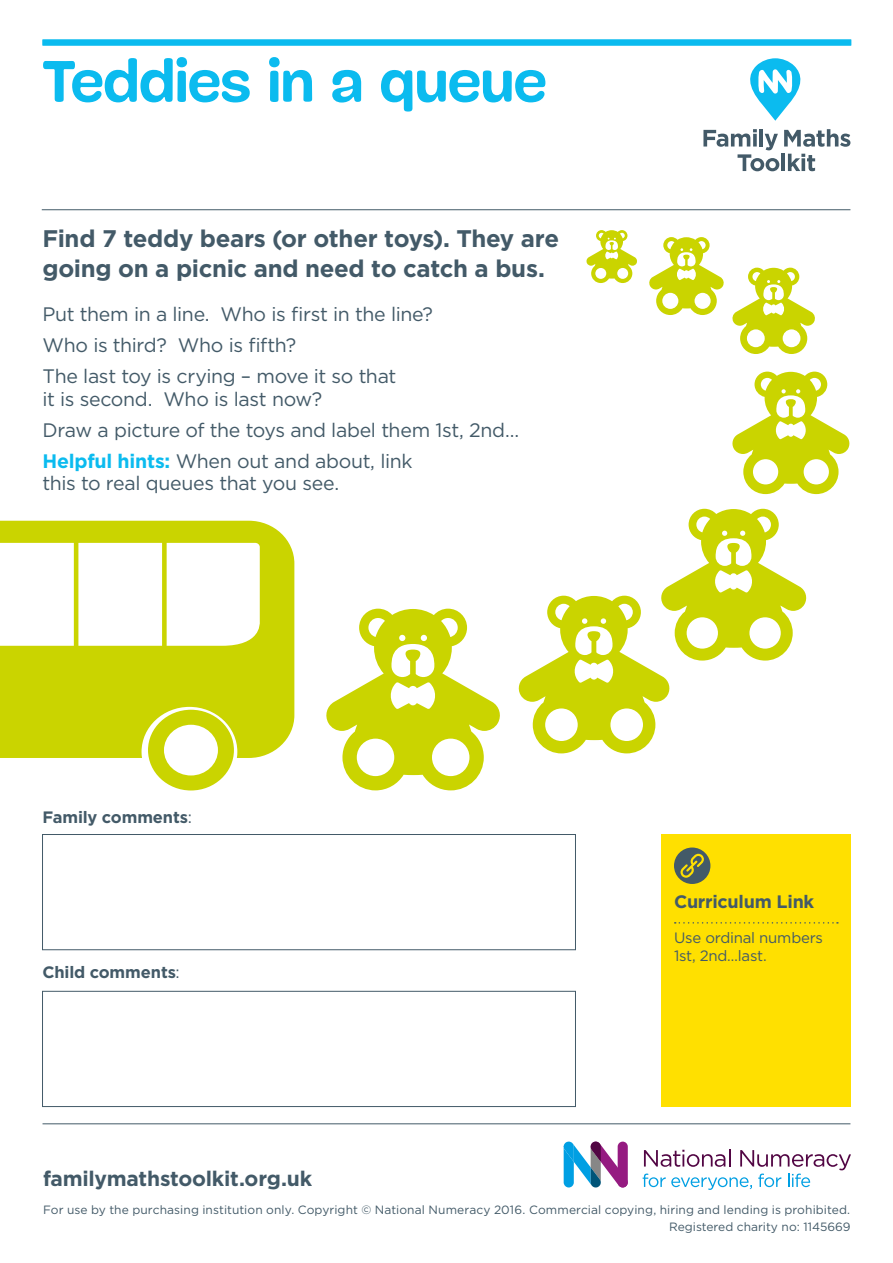
<style>
.page{position:relative;width:893px;height:1263px;background:#fff}
.page>*{position:absolute;margin:0;border:0;box-sizing:border-box;transform-origin:0 0}
.Header{font:700 60px "Mija";letter-spacing:-.01em;color:#0bbbef}
.Intro{font:700 24px/30px "Gotham";letter-spacing:-.015em;color:#435a68}
.t1{font:700 21px "Gotham";letter-spacing:-.015em;color:#435a68}
.Intro-2{font:19.5px/22.5px "Gotham";letter-spacing:-.02em;color:#435a68}
.C_Link_header{font:700 18px "Gotham";letter-spacing:-.015em;color:#435a68}
.Body_small{font:700 16.5px "Gotham";letter-spacing:-.01em;color:#435a68}
.Curriculum_link{font:15px/18px "Gotham";letter-spacing:-.015em;color:#435a68}
.t2{font:12px/17px "Gotham";letter-spacing:.005em;color:#435a68;text-align:right}
.s1{font-weight:700;color:#0bbbef}
.s2{font-weight:400}
</style>
<div class="page">
<svg style="left:643px;top:1149px;width:208px;height:41px"></svg>
<svg style="left:564px;top:1141px;width:64px;height:47px"></svg>
<div style="left:618px;top:1141px;width:10px;height:46px;background:#951b81;border-radius:5px"></div>
<hr style="left:43px;top:1123px;width:807px;height:1px;background:#435a68">
<div style="left:42px;top:834px;width:534px;height:116px;background:#fff;border:1px solid #435a68"></div>
<div style="left:42px;top:991px;width:534px;height:116px;background:#fff;border:1px solid #435a68"></div>
<div style="left:661px;top:835px;width:189px;height:272px;background:#ffe000"></div>
<svg style="left:675px;top:922px;width:163px;height:1px"></svg>
<div style="left:674px;top:847px;width:36px;height:37px;background:#435a68;border-radius:50%"></div>
<svg style="left:680px;top:854px;width:24px;height:24px"></svg>
<svg style="left:750px;top:58px;width:51px;height:63px"></svg>
<svg style="left:703px;top:129px;width:147px;height:42px"></svg>
<hr style="left:42px;top:209px;width:808px;height:1px;background:#435a68">
<div style="left:43px;top:40px;width:808px;height:6px;background:#0bbbef"></div>
<svg style="left:0;top:521px;width:294px;height:269px;fill:#cad400"></svg>
<svg style="left:326px;top:609px;width:174px;height:181px"></svg>
<svg style="left:519px;top:509px;width:287px;height:244px"></svg>
<svg style="left:732px;top:372px;width:117px;height:122px"></svg>
<svg style="left:732px;top:268px;width:83px;height:86px"></svg>
<svg style="left:649px;top:237px;width:75px;height:78px"></svg>
<svg style="left:586px;top:230px;width:51px;height:53px"></svg>
<p class="Header" style="left:43px;top:49px;width:506px">Teddies in a queue</p>
<p class="Intro" style="left:43px;top:224px;width:518px">Find 7 teddy bears (or other toys). They are going on a picnic and need to catch a bus.</p>
<p class="Intro-2" style="left:43px;top:303px;width:392px">Put them in a line. Who is first in the line?</p>
<p class="Intro-2" style="left:43px;top:334px;width:255px">Who is third? Who is fifth?</p>
<p class="Intro-2" style="left:43px;top:365px;width:355px">The last toy is crying – move it so that it is second. Who is last now?</p>
<p class="Intro-2" style="left:43px;top:418px;width:478px">Draw a picture of the toys and label them 1st, 2nd…</p>
<p class="Intro-2" style="left:43px;top:449px;width:372px"><span class="s1">Helpful hints:</span> When out and about, link this to real queues that you see.</p>
<p class="Body_small" style="left:43px;top:806px;width:151px">Family comments<span class="s2">:</span></p>
<p class="Body_small" style="left:43px;top:961px;width:139px">Child comments<span class="s2">:</span></p>
<p class="C_Link_header" style="left:674px;top:889px;width:142px">Curriculum Link</p>
<p class="Curriculum_link" style="left:674px;top:928px;width:151px">Use ordinal numbers<br>1st, 2nd…last.</p>
<p class="t1" style="left:43px;top:1164px;width:271px">familymathstoolkit.org.uk</p>
<p class="t2" style="left:43px;top:1201px;width:809px">For use by the purchasing institution only. Copyright © National Numeracy 2016. Commercial copying, hiring and lending is prohibited.<br>Registered charity no: 1145669</p>
</div>
